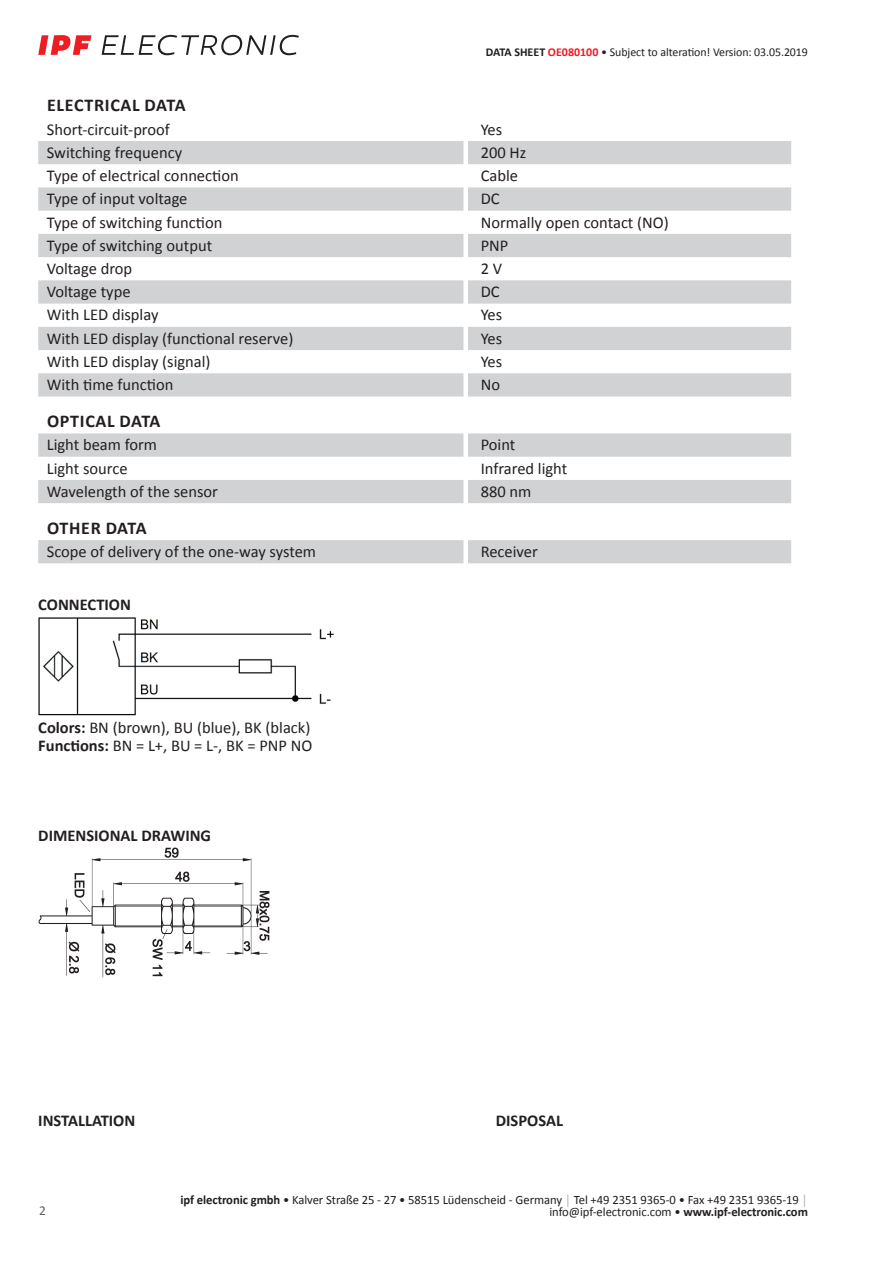
<style>
.page{position:relative;width:893px;height:1263px;background:#fff}
.page>*{position:absolute;margin:0;border:0;box-sizing:border-box;transform-origin:0 0}
.t1{font:700 18px "Calibri";letter-spacing:.04em;color:#231f20}
.t2{font:700 18px "Calibri";letter-spacing:.015em;color:#231f20}
.t3{font:16.5px/18px "Calibri";color:#231f20}
.t4{font:700 16.5px "Calibri";color:#231f20}
.t5{font:13.5px "Calibri";color:#636366}
.t6{font:12.75px/12.6px "Calibri";letter-spacing:-.005em;color:#231f20;text-align:right}
.t7{font:12px "Calibri";letter-spacing:-.005em;color:#231f20}
.s1{font-weight:700}
.s2{font-weight:700;color:#ee1d23}
.s3{color:#a8a9ad}
</style>
<div class="page">
<svg style="left:102px;top:35px;width:197px;height:20px"></svg>
<svg style="left:38px;top:35px;width:53px;height:20px"></svg>
<svg style="left:38px;top:141px;width:753px;height:255px;fill:#d1d2d4"></svg>
<svg style="left:38px;top:433px;width:753px;height:70px;fill:#d1d2d4"></svg>
<div style="left:38px;top:540px;width:753px;height:23px;background:#d1d2d4"></div>
<img style="left:38px;top:617px;width:296px;height:99px">
<img style="left:38px;top:848px;width:232px;height:129px">
<p class="t7" style="left:486px;top:44px;width:324px"><span class="s1">DATA SHEET</span> <span class="s2">OE080100</span> • Subject to alteration! Version: 03.05.2019</p>
<p class="t1" style="left:47px;top:93px;width:140px">ELECTRICAL DATA</p>
<p class="t3" style="left:47px;top:120px;width:125px">Short-circuit-proof</p>
<p class="t3" style="left:481px;top:120px;width:23px">Yes</p>
<p class="t3" style="left:47px;top:143px;width:137px">Switching frequency</p>
<p class="t3" style="left:481px;top:143px;width:47px">200 Hz</p>
<p class="t3" style="left:47px;top:166px;width:193px">Type of electrical connection</p>
<p class="t3" style="left:481px;top:166px;width:39px">Cable</p>
<p class="t3" style="left:47px;top:189px;width:142px">Type of input voltage</p>
<p class="t3" style="left:481px;top:189px;width:20px">DC</p>
<p class="t3" style="left:47px;top:213px;width:177px">Type of switching function</p>
<p class="t3" style="left:481px;top:213px;width:190px">Normally open contact (NO)</p>
<p class="t3" style="left:47px;top:236px;width:167px">Type of switching output</p>
<p class="t3" style="left:481px;top:236px;width:29px">PNP</p>
<p class="t3" style="left:47px;top:259px;width:87px">Voltage drop</p>
<p class="t3" style="left:481px;top:259px;width:23px">2V</p>
<p class="t3" style="left:47px;top:282px;width:85px">Voltage type</p>
<p class="t3" style="left:481px;top:282px;width:20px">DC</p>
<p class="t3" style="left:47px;top:306px;width:113px">With LED display</p>
<p class="t3" style="left:481px;top:306px;width:23px">Yes</p>
<p class="t3" style="left:47px;top:329px;width:248px">With LED display (functional reserve)</p>
<p class="t3" style="left:481px;top:329px;width:23px">Yes</p>
<p class="t3" style="left:47px;top:352px;width:165px">With LED display (signal)</p>
<p class="t3" style="left:481px;top:352px;width:23px">Yes</p>
<p class="t3" style="left:47px;top:375px;width:128px">With time function</p>
<p class="t3" style="left:481px;top:375px;width:21px">No</p>
<p class="t1" style="left:47px;top:408px;width:115px">OPTICAL DATA</p>
<p class="t3" style="left:47px;top:435px;width:112px">Light beam form</p>
<p class="t3" style="left:481px;top:435px;width:36px">Point</p>
<p class="t3" style="left:47px;top:459px;width:82px">Light source</p>
<p class="t3" style="left:481px;top:459px;width:88px">Infrared light</p>
<p class="t3" style="left:47px;top:482px;width:173px">Wavelength of the sensor</p>
<p class="t3" style="left:481px;top:482px;width:52px">880 nm</p>
<p class="t2" style="left:47px;top:515px;width:101px">OTHER DATA</p>
<p class="t3" style="left:47px;top:542px;width:271px">Scope of delivery of the one-way system</p>
<p class="t3" style="left:481px;top:542px;width:59px">Receiver</p>
<p class="t4" style="left:38px;top:593px;width:94px">CONNECTION</p>
<p class="t3" style="left:38px;top:718px;width:276px"><span class="s1">Colors:</span> BN (brown), BU (blue), BK (black)<br><span class="s1">Functions:</span> BN = L+, BU = L-, BK = PNP NO</p>
<p class="t4" style="left:38px;top:824px;width:174px">DIMENSIONAL DRAWING</p>
<p class="t4" style="left:38px;top:1109px;width:99px">INSTALLATION</p>
<p class="t4" style="left:496px;top:1109px;width:69px">DISPOSAL</p>
<p class="t5" style="left:39px;top:1201px;width:8px">2</p>
<p class="t6" style="left:180px;top:1193px;width:629px"><span class="s1">ipf electronic gmbh</span> • Kalver Straße 25 - 27 • 58515 Lüdenscheid - Germany <span class="s3">│</span> Tel +49 2351 9365-0 • Fax +49 2351 9365-19 <span class="s3">│ </span>info@ipf-electronic.com • <span class="s1">www.ipf-electronic.com</span></p>
</div>
